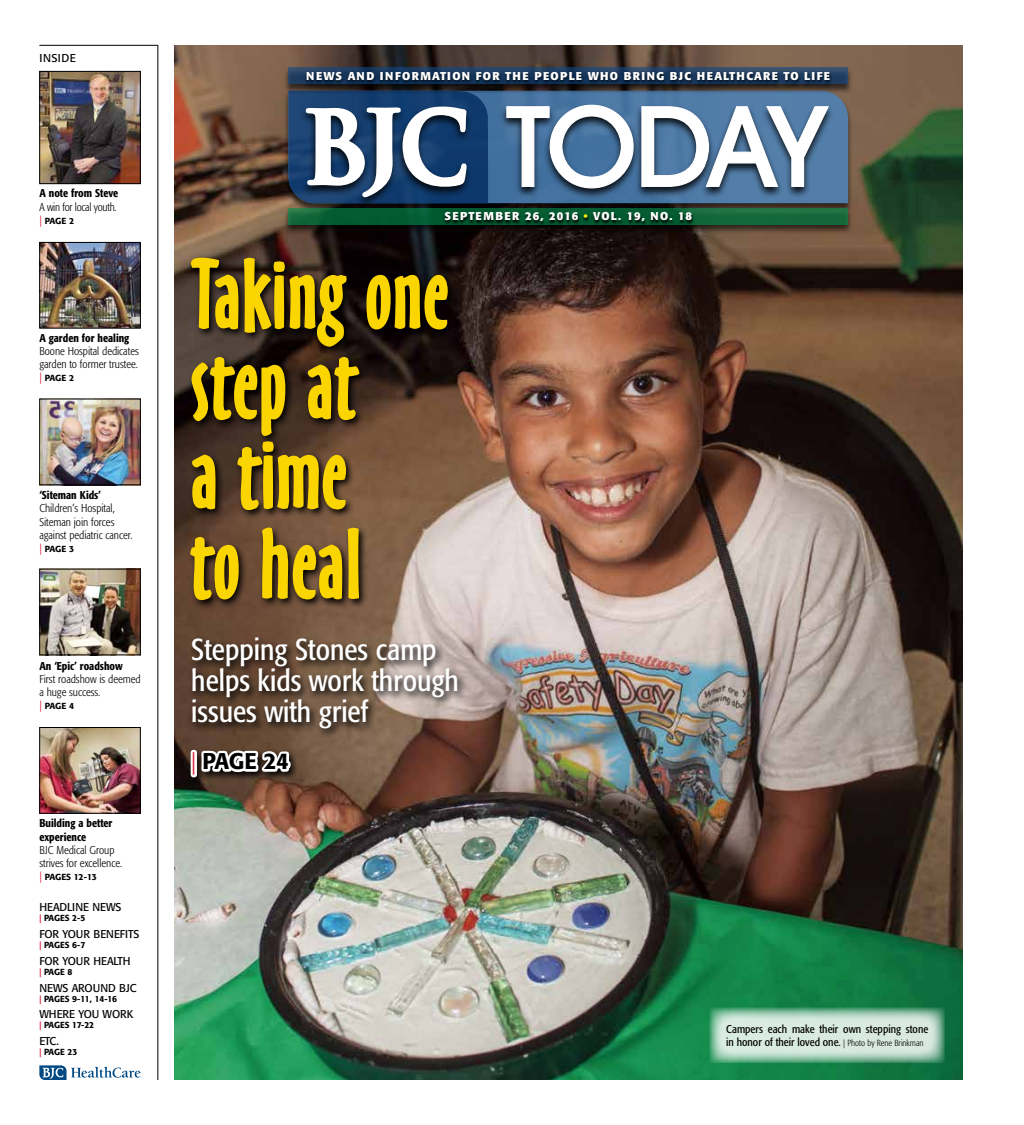
<style>
.page{position:relative;width:1024px;height:1125px;background:#fff}
.page>*{position:absolute;margin:0;border:0;box-sizing:border-box;transform-origin:0 0}
.t1{font:500 107.5px "Avant Garde";letter-spacing:-.055em;color:#fff}
.t2{font:90px/90px "Oz Handicraft BT";letter-spacing:.02em;color:#fbd500}
.t3{font:condensed 30px/31.2px "Formata";color:#fff}
.t4{font:500 22.5px "Formata";letter-spacing:-.02em;color:#000}
.t5{font:300 condensed 11.25px/13.1px "Formata";color:#000}
.t6{font:500 condensed 11.25px/13.1px "Formata";color:#000}
.t7{font:condensed 11.25px/13.1px "Formata";color:#000}
.t8{font:11.25px "Formata";letter-spacing:-.01em;color:#000}
.t9{font:700 11.25px "Formata";letter-spacing:.12em;color:#fff}
.t10{font:700 11.25px "Formata";letter-spacing:.1em;color:#fff}
.t11{font:300 condensed 11.25px "Formata";letter-spacing:-.02em;color:#000}
.t12{font:500 8.75px "Formata";letter-spacing:-.02em;color:#000}
.t13{font:500 8.75px "Formata";letter-spacing:-.04em;color:#000}
.s1{font-weight:300;font-stretch:condensed;font-size:11.25px;color:#d7162f}
.s2{color:#d7162f}
.s3{font-family:"Trajan Pro";font-weight:700;font-size:97.5px}
.s4{font-family:"Trajan Pro";font-weight:700;font-size:84.88px}
.s5{color:#ffec00}
.s6{font-weight:300;font-stretch:condensed;color:#d7162f}
.s7{font-weight:300;font-size:8.75px}
</style>
<div class="page">
<img style="left:174px;top:45px;width:788px;height:1035px">
<hr style="left:158px;top:45px;width:1px;height:1035px;background:#000">
<hr style="left:39px;top:45px;width:119px;height:1px;background:#000">
<img style="left:41px;top:73px;width:98px;height:109px">
<div style="left:39px;top:71px;width:102px;height:113px;border:1px solid #000"></div>
<svg style="left:488px;top:94px;width:360px;height:109px;background:#4f7aa4"></svg>
<div style="left:299px;top:103px;width:536px;height:106px;background:#000;opacity:.85"></div>
<svg style="left:288px;top:94px;width:200px;height:109px;background:#3c5879"></svg>
<svg style="left:506px;top:104px;width:128px;height:85px;background:#415e7c"></svg>
<svg style="left:641px;top:106px;width:189px;height:82px;background:#4a647f"></svg>
<svg style="left:283px;top:208px;width:570px;height:27px;background:#291d17"></svg>
<svg style="left:288px;top:208px;width:560px;height:17px;background:#0e6337"></svg>
<svg style="left:442px;top:212px;width:252px;height:14px;background:#023d21"></svg>
<svg style="left:283px;top:67px;width:570px;height:27px;background:#343b47"></svg>
<svg style="left:288px;top:68px;width:560px;height:16px;background:#274366"></svg>
<div style="left:304px;top:71px;width:528px;height:14px;background:#000;opacity:.75"></div>
<svg style="left:709px;top:1008px;width:236px;height:55px;background:#b4d6c4"></svg>
<svg style="left:39px;top:1065px;width:102px;height:15px"></svg>
<svg style="left:187px;top:254px;width:280px;height:533px;background:#6d5546"></svg>
<svg style="left:190px;top:256px;width:158px;height:92px;background:#564513"></svg>
<svg style="left:365px;top:274px;width:84px;height:57px;background:#534402"></svg>
<svg style="left:190px;top:356px;width:171px;height:155px;background:#5a4615"></svg>
<svg style="left:189px;top:536px;width:51px;height:65px;background:#6f5714"></svg>
<svg style="left:260px;top:526px;width:100px;height:75px;background:#755d1b"></svg>
<svg style="left:199px;top:727px;width:94px;height:49px"></svg>
<img style="left:41px;top:244px;width:98px;height:82px">
<div style="left:39px;top:242px;width:102px;height:86px;border:1px solid #000"></div>
<img style="left:41px;top:401px;width:98px;height:82px">
<div style="left:39px;top:399px;width:102px;height:86px;border:1px solid #000"></div>
<img style="left:41px;top:571px;width:98px;height:82px">
<div style="left:39px;top:569px;width:102px;height:86px;border:1px solid #000"></div>
<img style="left:41px;top:729px;width:98px;height:83px">
<div style="left:39px;top:727px;width:102px;height:87px;border:1px solid #000"></div>
<p class="t8" style="left:39px;top:52px;width:38px">INSIDE</p>
<p class="t6" style="left:39px;top:187px;width:80px">A note from Steve</p>
<p class="t11" style="left:39px;top:200px;width:79px">A win for local youth.</p>
<p class="t12" style="left:39px;top:215px;width:36px"><span class="s1">|</span> PAGE 2</p>
<p class="t6" style="left:39px;top:331px;width:91px">A garden for healing</p>
<p class="t5" style="left:39px;top:345px;width:101px">Boone Hospital dedicates garden to former trustee.</p>
<p class="t12" style="left:39px;top:373px;width:36px"><span class="s1">|</span> PAGE 2</p>
<p class="t6" style="left:39px;top:489px;width:63px">‘Siteman Kids’</p>
<p class="t5" style="left:39px;top:502px;width:95px">Children’s Hospital,<br>Siteman join forces against pediatric cancer.</p>
<p class="t12" style="left:39px;top:543px;width:36px"><span class="s1">|</span> PAGE 3</p>
<p class="t6" style="left:39px;top:659px;width:85px">An ‘Epic’ roadshow</p>
<p class="t5" style="left:39px;top:673px;width:103px">First roadshow is deemed a huge success.</p>
<p class="t12" style="left:39px;top:701px;width:36px"><span class="s1">|</span> PAGE 4</p>
<p class="t6" style="left:39px;top:817px;width:75px">Building a better experience</p>
<p class="t5" style="left:39px;top:843px;width:84px">BJC Medical Group strives for excellence.</p>
<p class="t12" style="left:39px;top:872px;width:59px"><span class="s1">|</span> PAGES 12-13</p>
<p class="t8" style="left:39px;top:901px;width:83px">HEADLINE NEWS</p>
<p class="t12" style="left:39px;top:913px;width:47px"><span class="s2">|</span> PAGES 2-5</p>
<p class="t8" style="left:39px;top:927px;width:101px">FOR YOUR BENEFITS</p>
<p class="t12" style="left:39px;top:940px;width:47px"><span class="s2">|</span> PAGES 6-7</p>
<p class="t8" style="left:39px;top:954px;width:93px">FOR YOUR HEALTH</p>
<p class="t12" style="left:39px;top:966px;width:35px"><span class="s2">|</span> PAGE 8</p>
<p class="t8" style="left:39px;top:981px;width:99px">NEWS AROUND BJC</p>
<p class="t13" style="left:39px;top:993px;width:79px"><span class="s2">|</span> PAGES 9-11, 14-16</p>
<p class="t8" style="left:39px;top:1008px;width:96px">WHERE YOU WORK</p>
<p class="t12" style="left:39px;top:1020px;width:56px"><span class="s2">|</span> PAGES 17-22</p>
<p class="t8" style="left:39px;top:1034px;width:21px">ETC.</p>
<p class="t12" style="left:39px;top:1047px;width:39px"><span class="s2">|</span> PAGE 23</p>
<p class="t9" style="left:306px;top:69px;width:525px">NEWS AND INFORMATION FOR THE PEOPLE WHO BRING BJC HEALTHCARE TO LIFE</p>
<h1 class="t1" style="left:301px;top:81px;width:529px"><span class="s3">B</span><span class="s4">J</span><span class="s3">C</span> TODAY</h1>
<p class="t10" style="left:444px;top:209px;width:249px">SEPTEMBER 26, 2016 <span class="s5">•</span> VOL. 19, NO. 18</p>
<h2 class="t2" style="left:191px;top:250px;width:258px">Taking one step at<br>a time<br>to heal</h2>
<h3 class="t3" style="left:191px;top:634px;width:269px">Stepping Stones camp helps kids work through issues with grief</h3>
<h3 class="t4" style="left:191px;top:747px;width:99px"><span class="s6">|</span> PAGE 24</h3>
<p class="t7" style="left:726px;top:1023px;width:204px">Campers each make their own stepping stone in honor of their loved one. <span class="s7">| Photo by Rene Brinkman</span></p>
</div>
